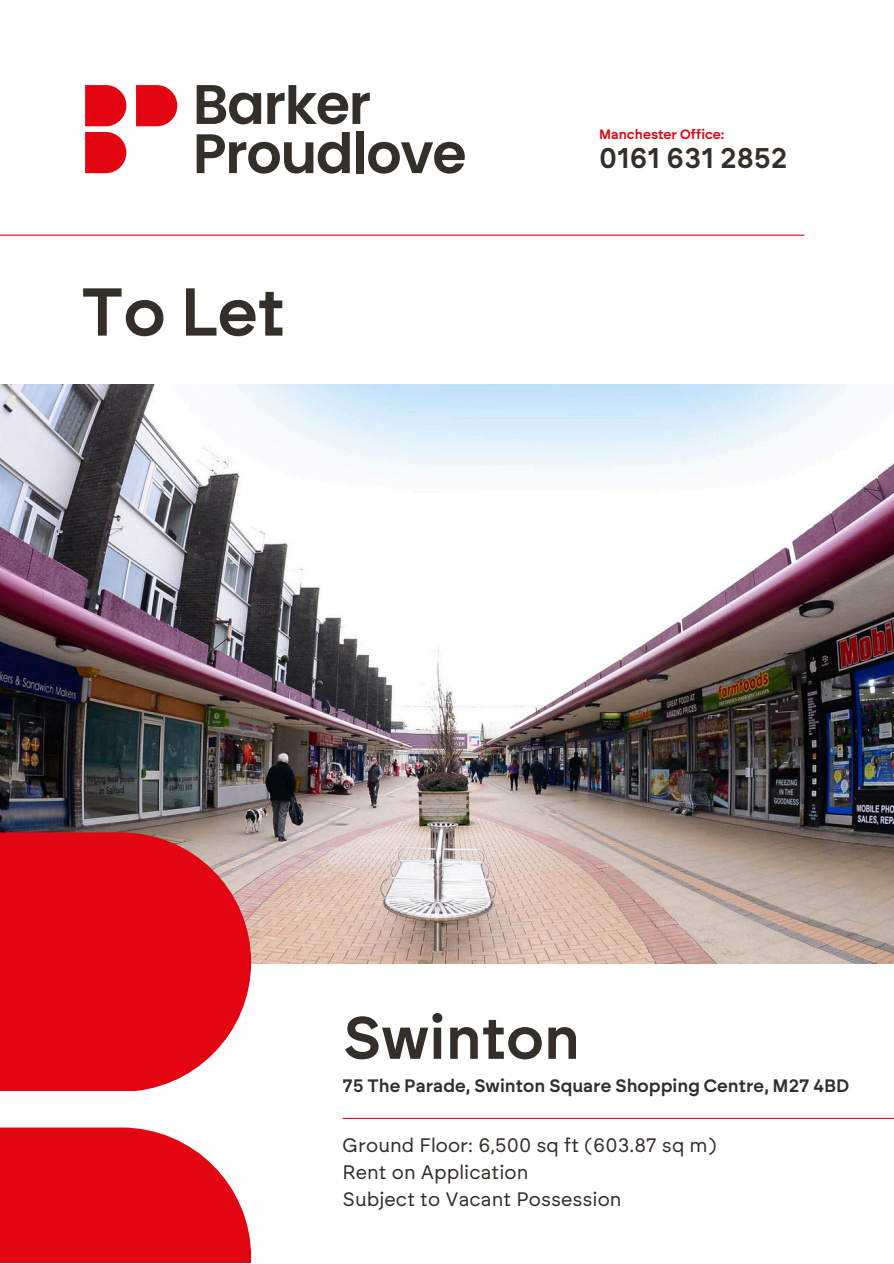
<style>
.page{position:relative;width:894px;height:1264px;background:#fff}
.page>*{position:absolute;margin:0;border:0;box-sizing:border-box;transform-origin:0 0}
.t1{font:600 67.5px "Brockmann";color:#352f29}
.t2{font:600 60px "Brockmann";color:#352f29}
.t3{font:600 28.5px "Brockmann";color:#352f29}
.t4{font:19.5px/27px "Brockmann";color:#352f29}
.t5{font:600 18px "Brockmann";color:#352f29}
.t6{font:600 13.5px "Brockmann";color:#e30512}
</style>
<div class="page">
<img style="left:0;top:385px;width:893px;height:578px">
<svg style="left:0;top:832px;width:251px;height:259px;background:#e21b27"></svg>
<svg style="left:0;top:1127px;width:251px;height:136px;background:#e6202b"></svg>
<hr style="left:342px;top:1117px;width:551px;height:1px;background:#e30512">
<svg style="left:85px;top:132px;width:41px;height:41px;background:#e51e2a"></svg>
<svg style="left:85px;top:85px;width:41px;height:41px;background:#e51e2a"></svg>
<svg style="left:136px;top:85px;width:41px;height:41px;background:#e51e2a"></svg>
<svg style="left:196px;top:85px;width:65px;height:39px"></svg>
<svg style="left:267px;top:85px;width:102px;height:39px"></svg>
<svg style="left:196px;top:132px;width:153px;height:42px"></svg>
<div style="left:356px;top:132px;width:7px;height:41px;background:#352f29"></div>
<svg style="left:368px;top:142px;width:96px;height:32px"></svg>
<hr style="left:0;top:235px;width:804px;height:1px;background:#e30512">
<p class="t1" style="left:81px;top:271px;width:205px">To Let</p>
<h3 class="t6" style="left:599px;top:126px;width:127px">Manchester Office:</h3>
<h4 class="t3" style="left:599px;top:141px;width:190px">0161 631 2852</h4>
<h1 class="t2" style="left:342px;top:1001px;width:239px">Swinton</h1>
<h2 class="t5" style="left:342px;top:1074px;width:508px">75 The Parade, Swinton Square Shopping Centre, M27 4BD</h2>
<p class="t4" style="left:342px;top:1131px;width:375px">Ground Floor: 6,500 sq ft (603.87 sq m)<br>Rent on Application<br>Subject to Vacant Possession</p>
</div>
